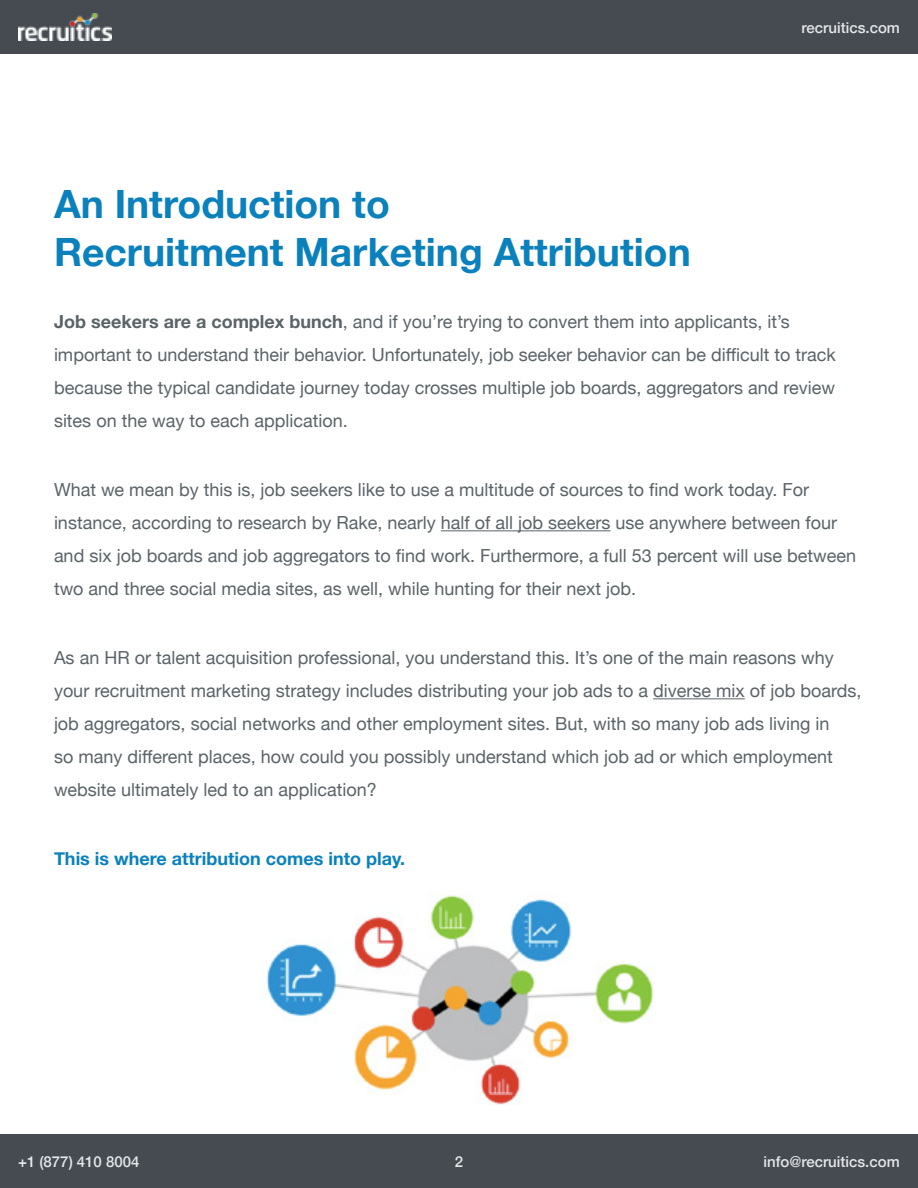
<style>
.page{position:relative;width:918px;height:1188px;background:#fff}
.page>*{position:absolute;margin:0;border:0;box-sizing:border-box;transform-origin:0 0}
.t1{font:700 39px/48px "Helvetica Neue";color:#0a81bc}
.t2{font:18px/33px "Helvetica Neue";color:#5a6368}
.t3{font:700 18px "Helvetica Neue";color:#0a81bc}
.t4{font:500 15px "Helvetica Neue";color:#e5e8ea}
.s1{font-weight:700}
</style>
<div class="page">
<div style="left:0;top:1134px;width:918px;height:54px;background:#454b51"></div>
<div style="left:0;top:0;width:918px;height:54px;background:#454b51"></div>
<img style="left:18px;top:14px;width:93px;height:26px">
<img style="left:267px;top:895px;width:387px;height:209px">
<hr style="left:441px;top:530px;width:169px;height:1px;background:#5a6368">
<hr style="left:653px;top:698px;width:92px;height:1px;background:#5a6368">
<h1 class="t1" style="left:54px;top:181px;width:638px">An Introduction to<br>Recruitment Marketing Attribution</h1>
<p class="t4" style="left:802px;top:15px;width:100px">recruitics.com</p>
<p class="t2" style="left:54px;top:306px;width:783px"><span class="s1">Job seekers are a complex bunch</span>, and if you’re trying to convert them into applicants, it’s important to understand their behavior. Unfortunately, job seeker behavior can be difficult to track because the typical candidate journey today crosses multiple job boards, aggregators and review sites on the way to each application.</p>
<p class="t2" style="left:54px;top:474px;width:804px">What we mean by this is, job seekers like to use a multitude of sources to find work today. For instance, according to research by Rake, nearly half of all job seekers use anywhere between four and six job boards and job aggregators to find work. Furthermore, a full 53 percent will use between two and three social media sites, as well, while hunting for their next job.</p>
<p class="t2" style="left:54px;top:642px;width:809px">As an HR or talent acquisition professional, you understand this. It’s one of the main reasons why your recruitment marketing strategy includes distributing your job ads to a diverse mix of job boards, job aggregators, social networks and other employment sites. But, with so many job ads living in<br>so many different places, how could you possibly understand which job ad or which employment website ultimately led to an application?</p>
<p class="t3" style="left:54px;top:844px;width:353px">This is where attribution comes into play.</p>
<p class="t4" style="left:18px;top:1149px;width:123px">+1 (877) 410 8004</p>
<p class="t4" style="left:455px;top:1149px;width:10px">2</p>
<p class="t4" style="left:764px;top:1149px;width:138px">info@recruitics.com</p>
</div>
